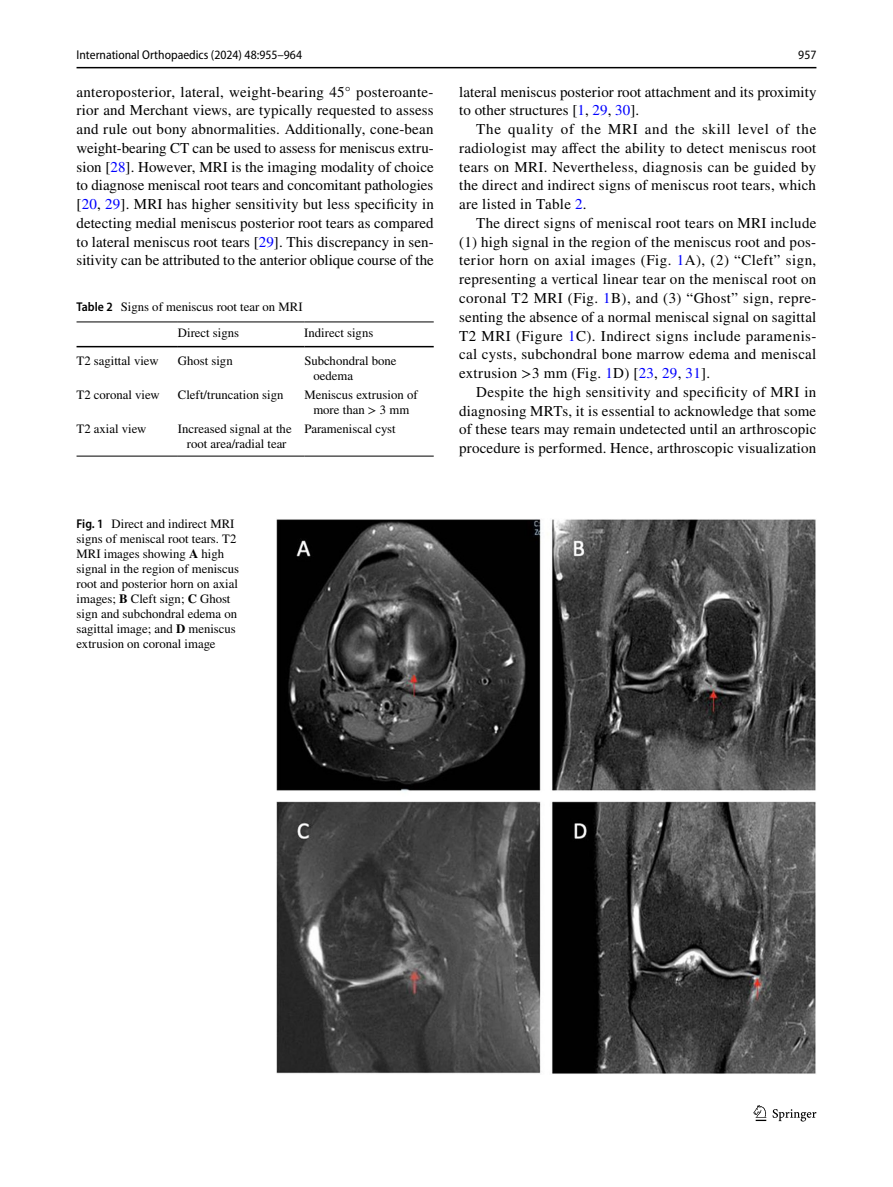
<style>
.page{position:relative;width:893px;height:1187px;background:#fff}
.page>*{position:absolute;margin:0;border:0;box-sizing:border-box;transform-origin:0 0}
.t1{font:15px/18.8px "STIX";letter-spacing:.015em;color:#000;text-align:justify}
.t2{font:12.75px/15px "STIX";color:#000}
.t3{font:semi-condensed 12.75px "Myriad Pro";color:#000}
.s1{color:#00f}
.s2{font-family:"Myriad Pro";font-weight:600;font-stretch:semi-condensed}
.s3{font-weight:700}
</style>
<div class="page">
<hr style="left:77px;top:67px;width:739px;height:1px;background:#000">
<svg style="left:753px;top:1105px;width:13px;height:15px"></svg>
<svg style="left:773px;top:1109px;width:43px;height:12px"></svg>
<hr style="left:77px;top:321px;width:101px;height:1px;background:#000">
<hr style="left:77px;top:346px;width:101px;height:1px;background:#000">
<hr style="left:178px;top:321px;width:126px;height:1px;background:#000">
<hr style="left:178px;top:346px;width:126px;height:1px;background:#000">
<hr style="left:304px;top:321px;width:130px;height:1px;background:#000">
<hr style="left:304px;top:346px;width:130px;height:1px;background:#000">
<hr style="left:77px;top:455px;width:101px;height:1px;background:#000">
<hr style="left:178px;top:455px;width:126px;height:1px;background:#000">
<hr style="left:304px;top:455px;width:130px;height:1px;background:#000">
<img style="left:276px;top:519px;width:540px;height:554px">
<p class="t3" style="left:77px;top:48px;width:227px">International Orthopaedics (2024) 48:955–964</p>
<p class="t3" style="left:798px;top:48px;width:20px">957</p>
<p class="t1" style="left:77px;top:83px;width:359px">anteroposterior, lateral, weight-bearing 45° posteroante&shy;rior and Merchant views, are typically requested to assess and rule out bony abnormalities. Additionally, cone-bean weight-bearing CT can be used to assess for meniscus extru&shy;sion [<span class="s1">28</span>]. However, MRI is the imaging modality of choice to diagnose meniscal root tears and concomitant pathologies [<span class="s1">20</span>, <span class="s1">29</span>]. MRI has higher sensitivity but less specificity in detecting medial meniscus posterior root tears as compared to lateral meniscus root tears [<span class="s1">29</span>]. This discrepancy in sen&shy;sitivity can be attributed to the anterior oblique course of the</p>
<p class="t1" style="left:459px;top:83px;width:359px">lateral meniscus posterior root attachment and its proximity to other structures [<span class="s1">1</span>, <span class="s1">29</span>, <span class="s1">30</span>].</p>
<p class="t1" style="left:459px;top:121px;width:359px;text-indent:17px">The quality of the MRI and the skill level of the radiologist may affect the ability to detect meniscus root tears on MRI. Nevertheless, diagnosis can be guided by the direct and indirect signs of meniscus root tears, which are listed in Table <span class="s1">2</span>.</p>
<p class="t1" style="left:459px;top:214px;width:359px;text-indent:17px">The direct signs of meniscal root tears on MRI include (1) high signal in the region of the meniscus root and pos&shy;terior horn on axial images (Fig. <span class="s1">1</span>A), (2) “Cleft” sign, representing a vertical linear tear on the meniscal root on coronal T2 MRI (Fig. <span class="s1">1</span>B), and (3) “Ghost” sign, repre&shy;senting the absence of a normal meniscal signal on sagittal T2 MRI (Figure <span class="s1">1</span>C). Indirect signs include paramenis&shy;cal cysts, subchondral bone marrow edema and meniscal extrusion &gt;3 mm (Fig. <span class="s1">1</span>D) [<span class="s1">23</span>, <span class="s1">29</span>, <span class="s1">31</span>].</p>
<p class="t1" style="left:459px;top:383px;width:359px;text-indent:17px">Despite the high sensitivity and specificity of MRI in diagnosing MRTs, it is essential to acknowledge that some of these tears may remain undetected until an arthroscopic procedure is performed. Hence, arthroscopic visualization</p>
<p class="t2" style="left:178px;top:295px;width:126px;line-height:25.5px;text-indent:-101px"><span class="s2">Table 2</span> Signs of meniscus root tear on MRI<br>Direct signs</p>
<p class="t2" style="left:304px;top:326px;width:71px">Indirect signs</p>
<p class="t2" style="left:77px;top:354px;width:84px">T2 sagittal view</p>
<p class="t2" style="left:178px;top:354px;width:56px">Ghost sign</p>
<p class="t2" style="left:313px;top:354px;width:85px;text-indent:-9px">Subchondral bone oedema</p>
<p class="t2" style="left:77px;top:388px;width:85px">T2 coronal view</p>
<p class="t2" style="left:178px;top:388px;width:107px">Cleft/truncation sign</p>
<p class="t2" style="left:304px;top:388px;width:115px;text-align:center">Meniscus extrusion of more than &gt; 3 mm</p>
<p class="t2" style="left:77px;top:421px;width:71px">T2 axial view</p>
<p class="t2" style="left:178px;top:421px;width:115px;text-align:center">Increased signal at the root area/radial tear</p>
<p class="t2" style="left:304px;top:421px;width:93px">Parameniscal cyst</p>
<p class="t2" style="left:77px;top:516px;width:164px"><span class="s2">Fig. 1</span> Direct and indirect MRI signs of meniscal root tears. T2<br>MRI images showing <span class="s3">A</span> high signal in the region of meniscus root and posterior horn on axial images; <span class="s3">B</span> Cleft sign; <span class="s3">C</span> Ghost sign and subchondral edema on sagittal image; and <span class="s3">D</span> meniscus extrusion on coronal image</p>
</div>
